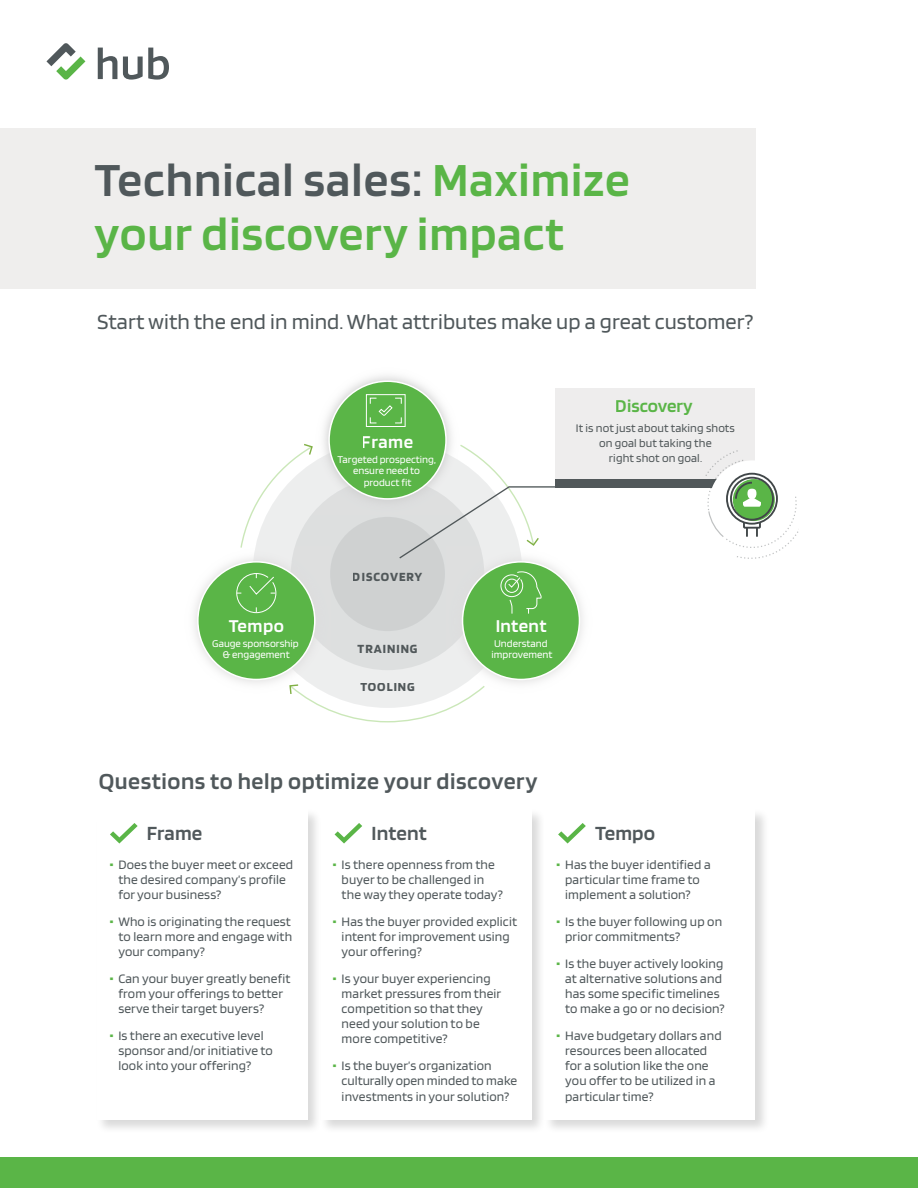
<style>
.page{position:relative;width:918px;height:1188px;background:#fff}
.page>*{position:absolute;margin:0;border:0;box-sizing:border-box;transform-origin:0 0}
.t1{font:600 49.5px/54px "Blinker";letter-spacing:.02em;color:#5ab547}
.t2{font:600 24px "Blinker";letter-spacing:.025em;color:#50585b}
.t3{font:22.5px "Blinker";letter-spacing:.005em;color:#50585b}
.t4{font:600 21px "Blinker";letter-spacing:.01em;color:#50585b}
.t5{font:600 18.9px "Blinker";letter-spacing:.025em;color:#fff}
.t6{font:600 18.9px "Blinker";color:#5ab547}
.t7{font:13.5px/15px "Blinker";letter-spacing:.01em;color:#50585b}
.t8{font:700 13.05px "Blinker";letter-spacing:.075em;color:#51585a}
.t9{font:12.15px/14.9px "Blinker";letter-spacing:.01em;color:#51585a;text-align:center}
.t10{font:10.8px/11.4px "Blinker";color:#fff;text-align:center}
.s1{color:#50585b}
.s2{font-weight:700;color:#5ab547}
</style>
<div class="page">
<div style="left:0;top:128px;width:756px;height:160px;background:#efeeed"></div>
<svg style="left:46px;top:43px;width:39px;height:37px"></svg>
<svg style="left:98px;top:48px;width:19px;height:31px"></svg>
<svg style="left:123px;top:48px;width:46px;height:32px"></svg>
<div style="left:0;top:1158px;width:918px;height:30px;background:#5ab547"></div>
<div style="left:96px;top:808px;width:227px;height:326px;background:#000;opacity:.15"></div>
<div style="left:97px;top:809px;width:211px;height:310px;background:#fff"></div>
<div style="left:320px;top:808px;width:226px;height:326px;background:#000;opacity:.15"></div>
<div style="left:321px;top:809px;width:210px;height:310px;background:#fff"></div>
<div style="left:543px;top:808px;width:227px;height:326px;background:#000;opacity:.15"></div>
<div style="left:545px;top:809px;width:210px;height:310px;background:#fff"></div>
<svg style="left:110px;top:823px;width:28px;height:21px"></svg>
<svg style="left:335px;top:823px;width:27px;height:21px"></svg>
<svg style="left:558px;top:823px;width:28px;height:21px"></svg>
<div style="left:556px;top:388px;width:199px;height:98px;background:#eeeded"></div>
<div style="left:253px;top:440px;width:269px;height:268px;background:#edeeee;border-radius:50%"></div>
<div style="left:291px;top:478px;width:193px;height:192px;background:#dddfdf;border-radius:50%"></div>
<div style="left:330px;top:517px;width:115px;height:114px;background:#cfd1d1;border-radius:50%"></div>
<img style="left:323px;top:375px;width:128px;height:122px">
<div style="left:329px;top:381px;width:117px;height:118px;background:#5ab547;border-radius:50%"></div>
<img style="left:194px;top:552px;width:119px;height:132px">
<div style="left:198px;top:562px;width:117px;height:117px;background:#5ab547;border-radius:50%"></div>
<div style="left:197px;top:561px;width:119px;height:119px;border:2px solid #fff;border-radius:50%"></div>
<img style="left:462px;top:560px;width:121px;height:124px">
<div style="left:463px;top:562px;width:116px;height:117px;background:#5ab547;border-radius:50%"></div>
<div style="left:462px;top:561px;width:118px;height:119px;border:2px solid #fff;border-radius:50%"></div>
<svg style="left:240px;top:443px;width:73px;height:105px"></svg>
<svg style="left:289px;top:684px;width:196px;height:38px"></svg>
<div style="left:366px;top:394px;width:40px;height:33px;border:1px solid #fff"></div>
<svg style="left:369px;top:397px;width:33px;height:27px"></svg>
<svg style="left:236px;top:573px;width:41px;height:41px"></svg>
<svg style="left:500px;top:571px;width:42px;height:43px"></svg>
<svg style="left:398px;top:445px;width:401px;height:115px"></svg>
<h1 class="t1" style="left:94px;top:154px;width:537px"><span class="s1">Technical sales:</span> Maximize your discovery impact</h1>
<h3 class="t3" style="left:97px;top:310px;width:658px">Start with the end in mind. What attributes make up a great customer?</h3>
<h3 class="t5" style="left:362px;top:432px;width:53px">Frame</h3>
<p class="t10" style="left:338px;top:454px;width:100px">Targeted prospecting, ensure need to product fit</p>
<h3 class="t6" style="left:616px;top:396px;width:78px">Discovery</h3>
<p class="t9" style="left:576px;top:421px;width:161px">It is not just about taking shots on goal but taking the<br>right shot on goal.</p>
<h3 class="t5" style="left:229px;top:616px;width:57px">Tempo</h3>
<p class="t10" style="left:212px;top:638px;width:88px">Gauge sponsorship &amp; engagement</p>
<p class="t8" style="left:353px;top:570px;width:71px">DISCOVERY</p>
<p class="t8" style="left:358px;top:642px;width:61px">TRAINING</p>
<p class="t8" style="left:360px;top:681px;width:56px">TOOLING</p>
<h3 class="t5" style="left:495px;top:616px;width:53px">Intent</h3>
<p class="t10" style="left:492px;top:638px;width:62px;text-align:left">Understand improvement</p>
<h2 class="t2" style="left:99px;top:769px;width:440px">Questions to help optimize your discovery</h2>
<h3 class="t4" style="left:147px;top:822px;width:57px">Frame</h3>
<h3 class="t4" style="left:372px;top:822px;width:57px">Intent</h3>
<h3 class="t4" style="left:595px;top:822px;width:62px">Tempo</h3>
<p class="t7" style="left:118px;top:858px;width:176px;text-indent:-9px"><span class="s2">•</span> Does the buyer meet or exceed the desired company’s profile for your business?</p>
<p class="t7" style="left:118px;top:915px;width:175px;text-align:justify;text-indent:-9px"><span class="s2">•</span> Who is originating the request to learn more and engage with your company?</p>
<p class="t7" style="left:118px;top:971px;width:173px;text-indent:-9px"><span class="s2">•</span> Can your buyer greatly benefit from your offerings to better serve their target buyers?</p>
<p class="t7" style="left:118px;top:1028px;width:156px;text-indent:-9px"><span class="s2">•</span> Is there an executive level sponsor and/or initiative to look into your offering?</p>
<p class="t7" style="left:342px;top:858px;width:163px;text-indent:-9px"><span class="s2">•</span> Is there openness from the buyer to be challenged in the way they operate today?</p>
<p class="t7" style="left:342px;top:915px;width:177px;text-indent:-9px"><span class="s2">•</span> Has the buyer provided explicit intent for improvement using your offering?</p>
<p class="t7" style="left:342px;top:971px;width:161px;text-indent:-9px"><span class="s2">•</span> Is your buyer experiencing market pressures from their competition so that they need your solution to be more competitive?</p>
<p class="t7" style="left:342px;top:1058px;width:177px;line-height:15.5px;text-indent:-9px"><span class="s2">•</span> Is the buyer’s organization culturally open minded to make investments in your solution?</p>
<p class="t7" style="left:565px;top:858px;width:147px;text-indent:-9px"><span class="s2">•</span> Has the buyer identified a particular time frame to implement a solution?</p>
<p class="t7" style="left:565px;top:915px;width:158px;text-indent:-9px"><span class="s2">•</span> Is the buyer following up on prior commitments?</p>
<p class="t7" style="left:565px;top:956px;width:161px;text-indent:-9px"><span class="s2">•</span> Is the buyer actively looking at alternative solutions and has some specific timelines to make a go or no decision?</p>
<p class="t7" style="left:565px;top:1028px;width:158px;text-indent:-9px"><span class="s2">•</span> Have budgetary dollars and resources been allocated for a solution like the one you offer to be utilized in a particular time?</p>
</div>
